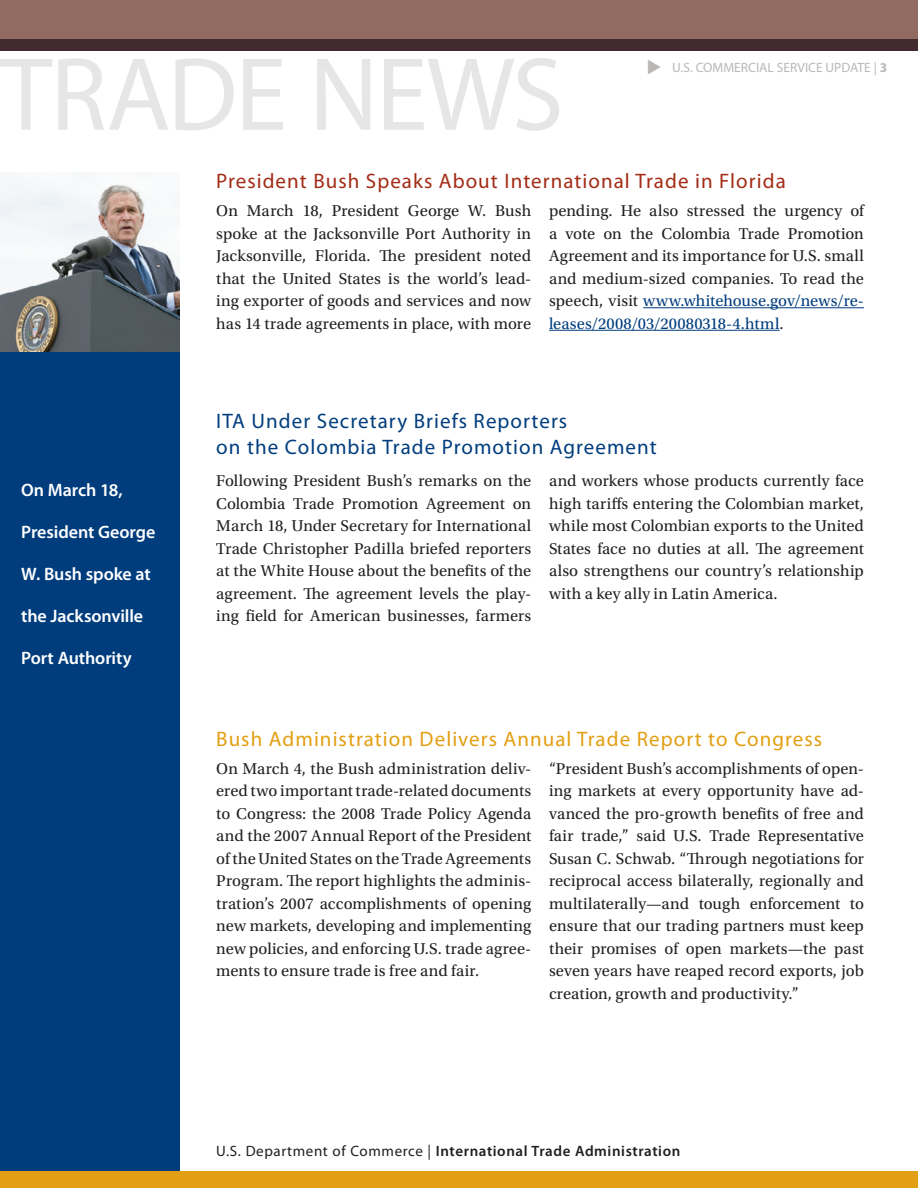
<style>
.page{position:relative;width:918px;height:1188px;background:#fff}
.page>*{position:absolute;margin:0;border:0;box-sizing:border-box;transform-origin:0 0}
.Subhead_maroon{font:105px "Myriad Pro";color:#e7e6e6}
.Subhead_blue{font:21px/25.2px "Myriad Pro";letter-spacing:.05em;color:#013d7d}
.Subhead_gold{font:21px "Myriad Pro";letter-spacing:.05em;color:#e39f13}
.Subhead_maroon-2{font:21px "Myriad Pro";letter-spacing:.05em;color:#a32c16}
._7___Sidebar{font:600 18px "Myriad Pro";letter-spacing:-.005em;color:#fff}
.Body_Text{font:16.5px/22.5px "Utopia Std";letter-spacing:.005em;color:#231f20;text-align:justify}
.t1{font:600 15px "Myriad Pro";letter-spacing:.04em;color:#231f20}
._1_TOC{font:13.5px "Myriad Pro";color:#bbb7b7}
.s1{font-weight:700}
.s2{color:#013d7d}
.s3{font-weight:400}
</style>
<div class="page">
<div style="left:0;top:173px;width:179px;height:1002px;background:#013d7d"></div>
<div style="left:0;top:0;width:918px;height:43px;background:#916b62"></div>
<div style="left:0;top:40px;width:918px;height:11px;background:#422b2e"></div>
<div style="left:0;top:1171px;width:918px;height:17px;background:#e39f13"></div>
<hr style="left:643px;top:307px;width:221px;height:1px;background:#013d7d">
<hr style="left:549px;top:330px;width:231px;height:1px;background:#013d7d">
<img style="left:0;top:173px;width:179px;height:179px">
<p class="Subhead_maroon" style="left:0;top:30px;width:108px">Trade</p>
<p class="Subhead_maroon" style="left:309px;top:30px;width:256px">News</p>
<p class="_1_TOC" style="left:672px;top:60px;width:217px">U.S. COMMERCIAL SERVICE UPDATE | <span class="s1">3</span></p>
<p class="_7___Sidebar" style="left:21px;top:479px;width:103px">On March 18,</p>
<p class="_7___Sidebar" style="left:21px;top:521px;width:136px">President George</p>
<p class="_7___Sidebar" style="left:21px;top:563px;width:131px">W. Bush spoke at</p>
<p class="_7___Sidebar" style="left:21px;top:605px;width:124px">the Jacksonville</p>
<p class="_7___Sidebar" style="left:21px;top:647px;width:112px">Port Authority</p>
<p class="Subhead_maroon-2" style="left:216px;top:168px;width:571px">President Bush Speaks About International Trade in Florida</p>
<p class="Body_Text" style="left:216px;top:200px;width:317px">On March 18, President George W. Bush spoke at the Jacksonville Port Authority in Jacksonville, Florida. The president noted that the United States is the world’s lead&shy;ing exporter of goods and services and now has 14 trade agreements in place, with more</p>
<p class="Body_Text" style="left:549px;top:200px;width:316px">pending. He also stressed the urgency of a vote on the Colombia Trade Promotion Agreement and its importance for U.S. small and medium-sized companies. To read the speech, visit <span class="s2">www.whitehouse.gov/news/re&shy;leases/2008/03/20080318-4.html</span>.</p>
<p class="Subhead_blue" style="left:216px;top:408px;width:442px">ITA Under Secretary Briefs Reporters<br>on the Colombia Trade Promotion Agreement</p>
<p class="Body_Text" style="left:216px;top:470px;width:317px">Following President Bush’s remarks on the Colombia Trade Promotion Agreement on March 18, Under Secretary for International Trade Christopher Padilla briefed reporters at the White House about the benefits of the agreement. The agreement levels the play&shy;ing field for American businesses, farmers</p>
<p class="Body_Text" style="left:549px;top:470px;width:317px">and workers whose products currently face high tariffs entering the Colombian market, while most Colombian exports to the United States face no duties at all. The agreement also strengthens our country’s relationship with a key ally in Latin America.</p>
<p class="Subhead_gold" style="left:216px;top:726px;width:607px">Bush Administration Delivers Annual Trade Report to Congress</p>
<p class="Body_Text" style="left:216px;top:758px;width:317px">On March 4, the Bush administration deliv&shy;ered two important trade-related documents to Congress: the 2008 Trade Policy Agenda and the 2007 Annual Report of the President of the United States on the Trade Agreements Program. The report highlights the adminis&shy;tration’s 2007 accomplishments of opening new markets, developing and implementing new policies, and enforcing U.S. trade agree&shy;ments to ensure trade is free and fair.</p>
<p class="Body_Text" style="left:549px;top:758px;width:317px">“President Bush’s accomplishments of open&shy;ing markets at every opportunity have ad&shy;vanced the pro-growth benefits of free and fair trade,” said U.S. Trade Representative Susan C. Schwab. “Through negotiations for reciprocal access bilaterally, regionally and multilaterally—and tough enforcement to ensure that our trading partners must keep their promises of open markets—the past seven years have reaped record exports, job creation, growth and productivity.”</p>
<p class="t1" style="left:216px;top:1141px;width:466px"><span class="s3">U.S. Department of Commerce |</span> International Trade Administration</p>
</div>
